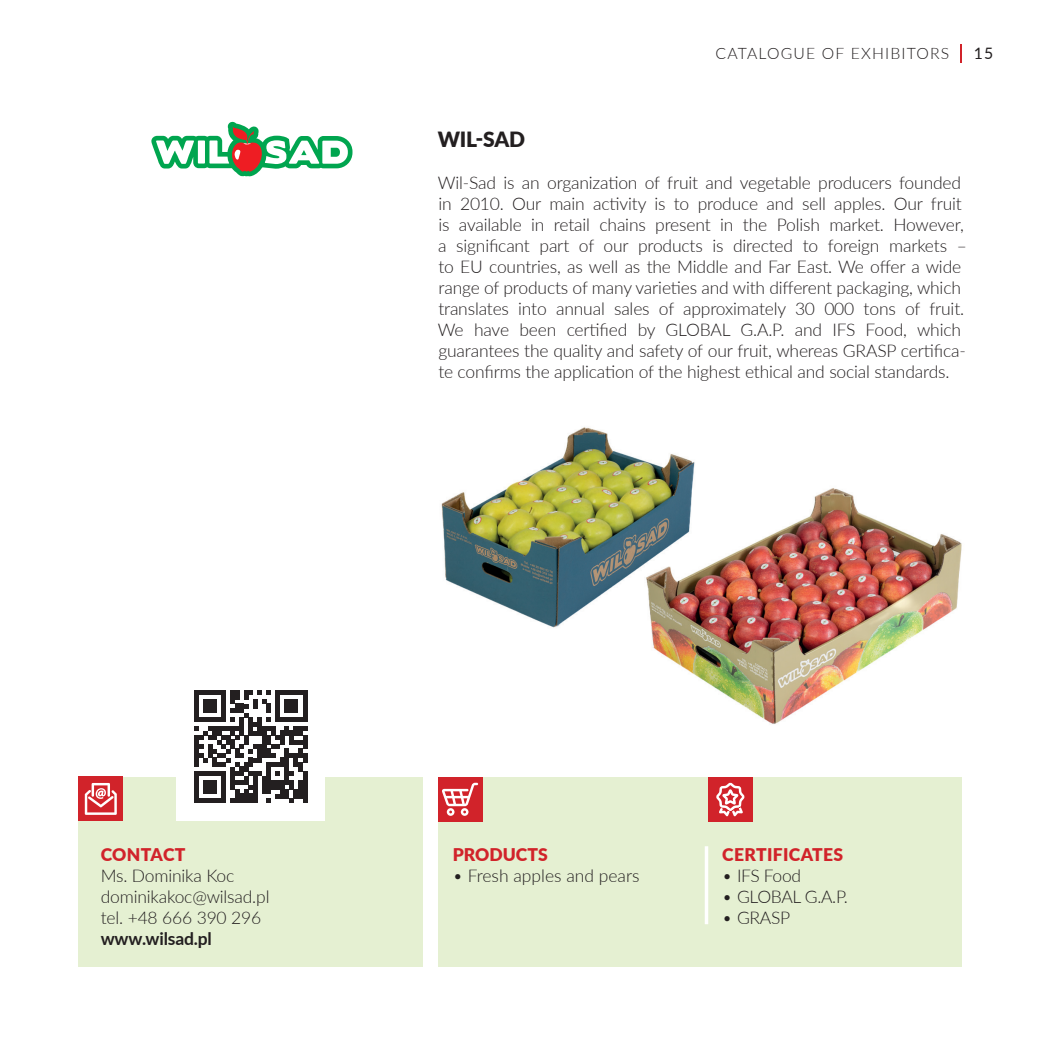
<style>
.page{position:relative;width:1042px;height:1042px;background:#fff}
.page>*{position:absolute;margin:0;border:0;box-sizing:border-box;transform-origin:0 0}
.t1{font:900 21px "Lato";letter-spacing:-.01em;color:#231f20}
.t2{font:300 17.5px/21px "Lato";letter-spacing:-.01em;color:#231f20}
.t3{font:900 17.5px "Lato";letter-spacing:.015em;color:#d1232a}
.t4{font:700 17.5px "Lato";letter-spacing:-.01em;color:#231f20}
.t5{font:300 15.75px "Lato";letter-spacing:.075em;color:#231f20}
.t6{font:15.75px "Lato";color:#231f20}
</style>
<div class="page">
<div style="left:79px;top:777px;width:344px;height:189px;background:#e5f0d2"></div>
<div style="left:438px;top:777px;width:524px;height:189px;background:#e5f0d2"></div>
<hr style="left:705px;top:846px;width:3px;height:78px;background:#fff">
<div style="left:176px;top:672px;width:149px;height:149px;background:#fff"></div>
<svg style="left:194px;top:690px;width:113px;height:113px"></svg>
<div style="left:79px;top:777px;width:44px;height:44px;background:#d1232a"></div>
<div style="left:438px;top:777px;width:44px;height:44px;background:#d1232a"></div>
<svg style="left:442px;top:783px;width:36px;height:33px"></svg>
<div style="left:708px;top:777px;width:44px;height:44px;background:#d1232a"></div>
<svg style="left:716px;top:782px;width:29px;height:34px"></svg>
<svg style="left:85px;top:783px;width:32px;height:32px"></svg>
<img style="left:441px;top:427px;width:254px;height:201px">
<svg style="left:151px;top:121px;width:201px;height:55px"></svg>
<img style="left:636px;top:475px;width:326px;height:249px">
<svg style="left:961px;top:45px;width:1px;height:18px"></svg>
<p class="t5" style="left:715px;top:42px;width:235px">CATALOGUE OF EXHIBITORS</p>
<p class="t6" style="left:974px;top:42px;width:21px">15</p>
<p class="t1" style="left:438px;top:124px;width:89px">WIL-SAD</p>
<p class="t2" style="left:438px;top:172px;width:530px">Wil-Sad is an organization of fruit and vegetable producers founded in 2010. Our main activity is to produce and sell apples. Our fruit is available in retail chains present in the Polish market. However, a significant part of our products is directed to foreign markets – to EU countries, as well as the Middle and Far East. We offer a wide range of products of many varieties and with different packaging, which translates into annual sales of approximately 30 000 tons of fruit.<br>We have been certified by GLOBAL G.A.P. and IFS Food, which guarantees the quality and safety of our fruit, whereas GRASP certifica&shy;te confirms the application of the highest ethical and social standards.</p>
<p class="t3" style="left:101px;top:841px;width:86px">CONTACT</p>
<p class="t2" style="left:101px;top:865px;width:170px">Ms. Dominika Koc dominikakoc@wilsad.pl tel. +48 666 390 296</p>
<p class="t4" style="left:101px;top:926px;width:113px">www.wilsad.pl</p>
<p class="t3" style="left:453px;top:841px;width:96px">PRODUCTS</p>
<p class="t2" style="left:453px;top:865px;width:188px">• Fresh apples and pears</p>
<p class="t3" style="left:722px;top:841px;width:123px">CERTIFICATES</p>
<p class="t2" style="left:722px;top:865px;width:80px">• IFS Food</p>
<p class="t2" style="left:722px;top:886px;width:127px">• GLOBAL G.A.P.</p>
<p class="t2" style="left:722px;top:907px;width:69px">• GRASP</p>
</div>
